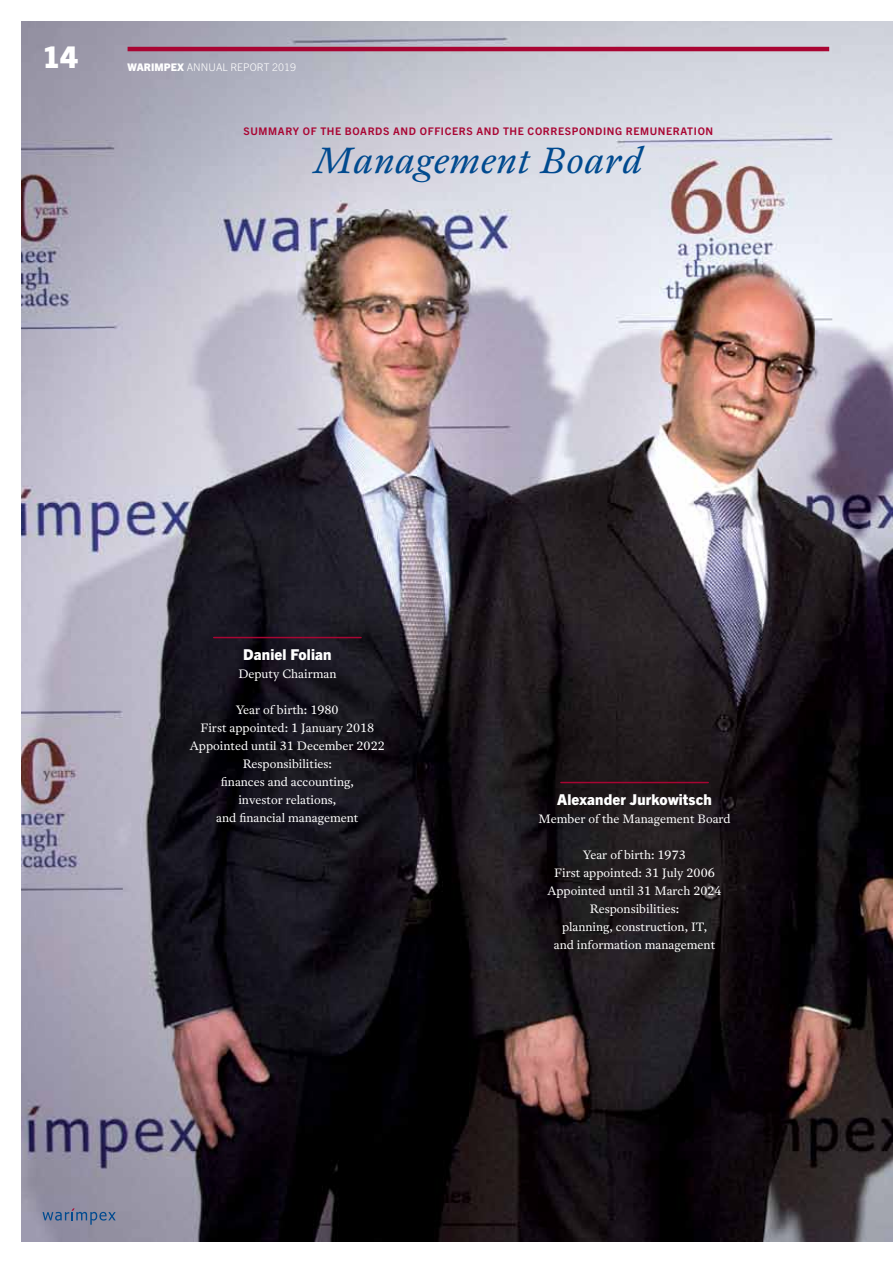
<style>
.page{position:relative;width:893px;height:1263px;background:#fff}
.page>*{position:absolute;margin:0;border:0;box-sizing:border-box;transform-origin:0 0}
.t1{font:italic 300 36px "Antwerp";letter-spacing:.02em;color:#004a8f}
.t2{font:800 30px "Trade Gothic Next LT Pro";color:#fff}
.t3{font:800 15px "Trade Gothic Next LT Pro";letter-spacing:.01em;color:#fff}
.t4{font:300 12px/18px "Antwerp";color:#fff;text-align:center}
.t5{font:700 10.5px "Trade Gothic Next LT Pro";letter-spacing:.06em;color:#a90533}
.t6{font:300 10.5px "Trade Gothic Next LT Pro";letter-spacing:.01em;color:#fff}
.s1{font-weight:800}
</style>
<div class="page">
<img style="left:21px;top:21px;width:872px;height:1221px">
<svg style="left:43px;top:1208px;width:73px;height:17px"></svg>
<hr style="left:128px;top:47px;width:701px;height:4px;background:#a90533">
<hr style="left:214px;top:637px;width:147px;height:1px;background:#a90533">
<hr style="left:561px;top:782px;width:147px;height:1px;background:#a90533">
<h2 class="t2" style="left:43px;top:37px;width:37px">14</h2>
<p class="t6" style="left:128px;top:59px;width:170px"><span class="s1">warimpex</span> ANNUAL REPORT 2019</p>
<p class="t5" style="left:244px;top:124px;width:25px">SUMMAR</p>
<p class="t5" style="left:293px;top:124px;width:156px">Y OF THE BOARDS AND OFFICERS</p>
<p class="t5" style="left:476px;top:124px;width:75px">AND THE CORRESP</p>
<p class="t5" style="left:579px;top:124px;width:56px">ONDING REM</p>
<p class="t5" style="left:650px;top:124px;width:25px">UNERA</p>
<p class="t5" style="left:687px;top:124px;width:27px">TION</p>
<h1 class="t1" style="left:314px;top:137px;width:330px">Management Board</h1>
<p class="t3" style="left:243px;top:644px;width:90px">Daniel Folian</p>
<p class="t4" style="left:238px;top:665px;width:100px">Deputy Chairman</p>
<p class="t4" style="left:190px;top:701px;width:196px">Year of birth: 1980<br>First appointed: 1 January 2018<br>Appointed until 31 December 2022<br>Responsibilities:<br>finances and accounting,<br>investor relations,<br>and financial management</p>
<p class="t3" style="left:557px;top:789px;width:156px">Alexander Jurkowitsch</p>
<p class="t4" style="left:538px;top:810px;width:194px">Member of the Management Board</p>
<p class="t4" style="left:547px;top:846px;width:176px">Year of birth: 1973<br>First appointed: 31 July 2006<br>Appointed until 31 March 2024<br>Responsibilities:<br>planning, construction, IT,<br>and information management</p>
</div>
